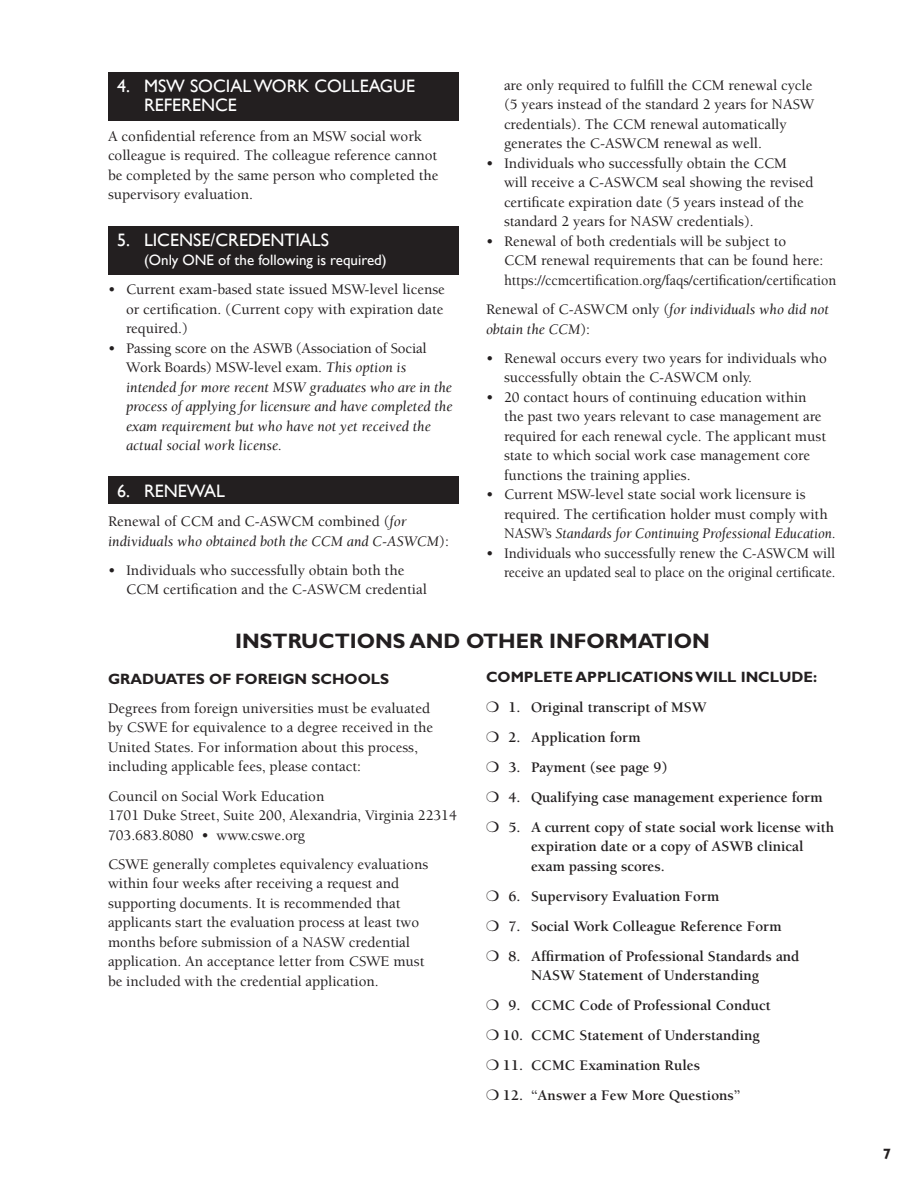
<style>
.page{position:relative;width:918px;height:1188px;background:#fff}
.page>*{position:absolute;margin:0;border:0;box-sizing:border-box;transform-origin:0 0}
.t1{font:700 21px "Gill Sans";color:#231f20}
.t2{font:18px/19.5px "Gill Sans";color:#fff}
.t3{font:500 15px/19.5px "Berkeley";color:#231f20}
.t4{font:700 15px/19.5px "Berkeley";color:#231f20}
.t5{font:italic 15px/19.5px "Berkeley";color:#231f20}
.t6{font:700 15px "Gill Sans";color:#231f20}
.t7{font:15px "Gill Sans";color:#fff}
.s1{font-weight:500;font-style:normal}
.s2{font-weight:400;font-style:italic}
</style>
<div class="page">
<div style="left:108px;top:226px;width:351px;height:48px;background:#231f20"></div>
<div style="left:108px;top:72px;width:351px;height:49px;background:#231f20"></div>
<div style="left:108px;top:476px;width:351px;height:28px;background:#231f20"></div>
<h2 class="t2" style="left:144px;top:76px;width:273px;text-indent:-27px">4. MSW SOCIAL WORK COLLEAGUE<br>REFERENCE</h2>
<p class="t3" style="left:108px;top:126px;width:332px">A confidential reference from an MSW social work colleague is required. The colleague reference cannot be completed by the same person who completed the supervisory evaluation.</p>
<h2 class="t2" style="left:117px;top:230px;width:214px">5. LICENSE/CREDENTIALS</h2>
<h2 class="t7" style="left:144px;top:251px;width:244px">(Only ONE of the following is required)</h2>
<p class="t3" style="left:126px;top:280px;width:320px;text-align:justify;text-indent:-18px">• Current exam-based state issued MSW-level license or certification. (Current copy with expiration date required.)</p>
<p class="t5" style="left:126px;top:339px;width:328px;text-indent:-18px"><span class="s1">• Passing score on the ASWB (Association of Social Work Boards) MSW-level exam.</span> This option is intended for more recent MSW graduates who are in the process of applying for licensure and have completed the exam requirement but who have not yet received the actual social work license.</p>
<h2 class="t2" style="left:117px;top:481px;width:110px">6. RENEWAL</h2>
<p class="t5" style="left:108px;top:512px;width:342px"><span class="s1">Renewal of CCM and C-ASWCM combined (</span>for individuals who obtained both the CCM and C-ASWCM<span class="s1">):</span></p>
<p class="t3" style="left:126px;top:561px;width:302px;text-indent:-18px">• Individuals who successfully obtain both the<br>CCM certification and the C-ASWCM credential</p>
<p class="t3" style="left:504px;top:76px;width:312px">are only required to fulfill the CCM renewal cycle (5 years instead of the standard 2 years for NASW credentials). The CCM renewal automatically generates the C-ASWCM renewal as well.</p>
<p class="t3" style="left:504px;top:154px;width:311px;text-indent:-18px">• Individuals who successfully obtain the CCM will receive a C-ASWCM seal showing the revised certificate expiration date (5 years instead of the standard 2 years for NASW credentials).</p>
<p class="t3" style="left:504px;top:232px;width:334px;text-indent:-18px">• Renewal of both credentials will be subject to<br>CCM renewal requirements that can be found here: https://ccmcertification.org/faqs/certification/certification</p>
<p class="t5" style="left:486px;top:300px;width:344px"><span class="s1">Renewal of C-ASWCM only (</span>for individuals who did not obtain the CCM<span class="s1">):</span></p>
<p class="t3" style="left:504px;top:349px;width:325px;text-indent:-18px">• Renewal occurs every two years for individuals who successfully obtain the C-ASWCM only.</p>
<p class="t3" style="left:504px;top:388px;width:324px;text-indent:-18px">• 20 contact hours of continuing education within the past two years relevant to case management are required for each renewal cycle. The applicant must state to which social work case management core functions the training applies.</p>
<p class="t3" style="left:504px;top:485px;width:333px;text-indent:-18px">• Current MSW-level state social work licensure is required. The certification holder must comply with<br>NASW’s <span class="s2">Standards for Continuing Professional Education.</span></p>
<p class="t3" style="left:486px;top:544px;width:351px;text-align:right">• Individuals who successfully renew the C-ASWCM will receive an updated seal to place on the original certificate.</p>
<h1 class="t1" style="left:235px;top:628px;width:476px">INSTRUCTIONS AND OTHER INFORMATION</h1>
<h2 class="t6" style="left:108px;top:670px;width:283px">GRADUATES OF FOREIGN SCHOOLS</h2>
<p class="t3" style="left:108px;top:699px;width:327px">Degrees from foreign universities must be evaluated by CSWE for equivalence to a degree received in the United States. For information about this process, including applicable fees, please contact:</p>
<p class="t3" style="left:108px;top:787px;width:350px">Council on Social Work Education<br>1701 Duke Street, Suite 200, Alexandria, Virginia 22314<br>703.683.8080 • www.cswe.org</p>
<p class="t3" style="left:108px;top:855px;width:322px">CSWE generally completes equivalency evaluations within four weeks after receiving a request and supporting documents. It is recommended that applicants start the evaluation process at least two months before submission of a NASW credential application. An acceptance letter from CSWE must be included with the credential application.</p>
<h2 class="t6" style="left:486px;top:668px;width:333px">COMPLETE APPLICATIONS WILL INCLUDE:</h2>
<p class="t4" style="left:508px;top:698px;width:200px">1. Original transcript of MSW</p>
<p class="t4" style="left:508px;top:728px;width:134px">2. Application form</p>
<p class="t4" style="left:508px;top:758px;width:160px">3. Payment (see page 9)</p>
<p class="t4" style="left:508px;top:788px;width:316px">4. Qualifying case management experience form</p>
<p class="t4" style="left:531px;top:818px;width:305px;text-indent:-22px">5. A current copy of state social work license with expiration date or a copy of ASWB clinical exam passing scores.</p>
<p class="t4" style="left:508px;top:887px;width:212px">6. Supervisory Evaluation Form</p>
<p class="t4" style="left:508px;top:917px;width:275px">7. Social Work Colleague Reference Form</p>
<p class="t4" style="left:531px;top:947px;width:270px;text-indent:-22px">8. Affirmation of Professional Standards and<br>NASW Statement of Understanding</p>
<p class="t4" style="left:508px;top:996px;width:264px">9. CCMC Code of Professional Conduct</p>
<p class="t4" style="left:503px;top:1026px;width:258px">10. CCMC Statement of Understanding</p>
<p class="t4" style="left:503px;top:1056px;width:199px">11. CCMC Examination Rules</p>
<p class="t4" style="left:503px;top:1086px;width:239px">12. “Answer a Few More Questions”</p>
<p class="t6" style="left:883px;top:1145px;width:10px">7</p>
</div>
